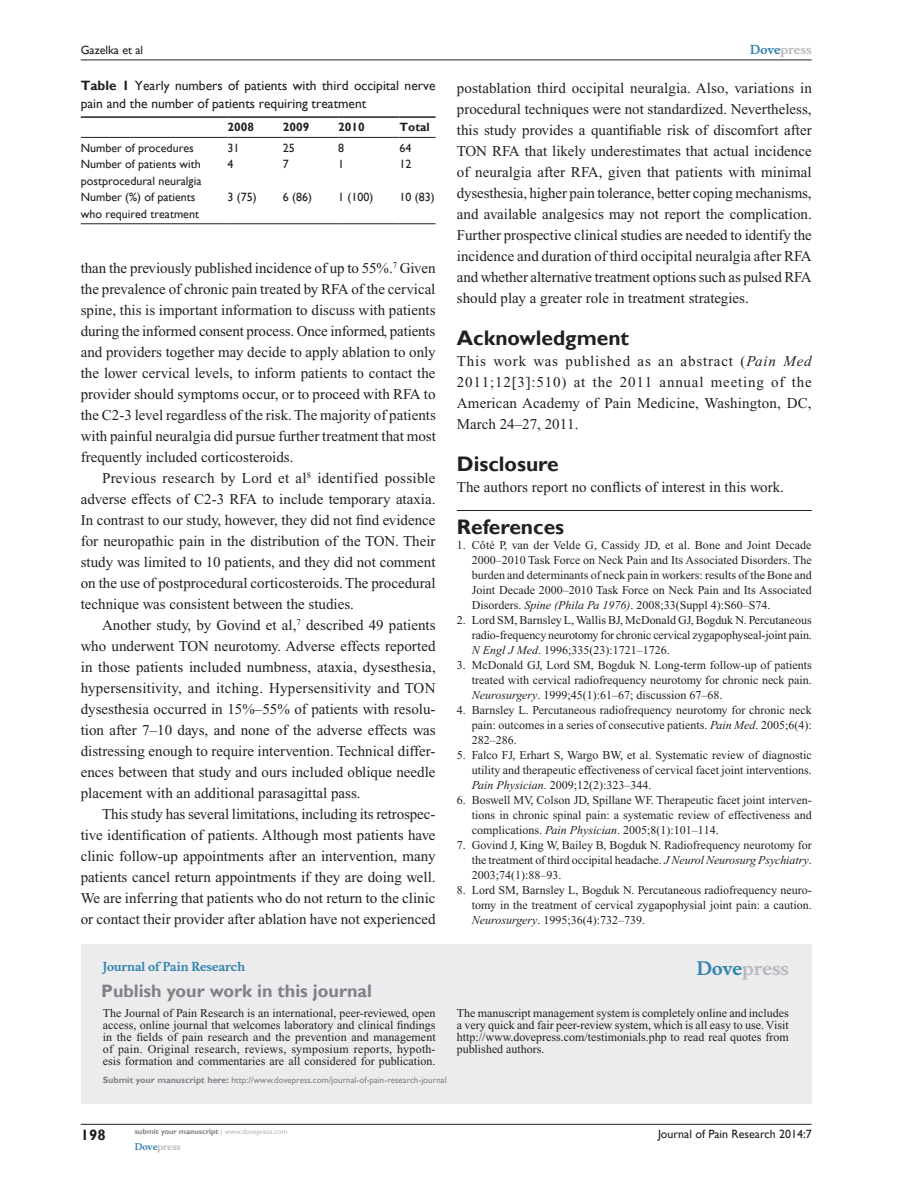
<style>
.page{position:relative;width:918px;height:1188px;background:#fff}
.page>*{position:absolute;margin:0;border:0;box-sizing:border-box;transform-origin:0 0}
.RefH{font:700 21px "Gill Sans";color:#231f20}
.PromBx-H1{font:700 18px "Gill Sans";color:#808285}
.PromBx-Brand{font:700 18px "Musee";color:#b8b9bc}
.Tx{font:15px/21px "Times New Roman";color:#231f20;text-align:justify}
.TxF{font:15px/21px "Times New Roman";color:#231f20;text-align:justify}
.t1{font:700 15px "Gill Sans";color:#231f20}
.TN_TT{font:13.5px/18px "Gill Sans";color:#231f20}
.RefNL1{font:12px/15px "Times New Roman";color:#231f20;text-align:justify}
.PromBx-Tx{font:12px/12px "Times New Roman";color:#231f20;text-align:justify}
.TB{font:12px/16.5px "Gill Sans";color:#231f20}
.PromBx-JrnlName{font:700 12px "Musee";color:#3485ae}
.TCH{font:700 12px "Gill Sans";color:#231f20}
.t2{font:700 12px "Musee";color:#b8b9bc}
.PromBx-SubmitMssWebA{font:9px "Gill Sans";color:#808285}
.t3{font:700 9px "Musee";color:#b8b9bc}
.t4{font:700 7.5px "Gill Sans";color:#808285}
.s1{font-weight:700}
.s2{color:#3485ae}
.s3{font-style:italic}
.s4{font-weight:400;color:#b8b9bc}
</style>
<div class="page">
<div style="left:81px;top:944px;width:731px;height:159px;background:#ececee"></div>
<hr style="left:81px;top:1124px;width:731px;height:1px;background:#231f20">
<hr style="left:81px;top:60px;width:731px;height:1px;background:#231f20">
<hr style="left:457px;top:510px;width:355px;height:1px;background:#231f20">
<hr style="left:81px;top:137px;width:147px;height:1px;background:#231f20">
<hr style="left:228px;top:137px;width:55px;height:1px;background:#231f20">
<hr style="left:283px;top:137px;width:55px;height:1px;background:#231f20">
<hr style="left:338px;top:137px;width:62px;height:1px;background:#231f20">
<hr style="left:400px;top:137px;width:36px;height:1px;background:#231f20">
<hr style="left:81px;top:223px;width:147px;height:1px;background:#231f20">
<hr style="left:228px;top:223px;width:55px;height:1px;background:#231f20">
<hr style="left:283px;top:223px;width:55px;height:1px;background:#231f20">
<hr style="left:338px;top:223px;width:62px;height:1px;background:#231f20">
<hr style="left:400px;top:223px;width:36px;height:1px;background:#231f20">
<hr style="left:81px;top:116px;width:147px;height:2px;background:#231f20">
<hr style="left:228px;top:116px;width:55px;height:2px;background:#231f20">
<hr style="left:283px;top:116px;width:55px;height:2px;background:#231f20">
<hr style="left:338px;top:116px;width:62px;height:2px;background:#231f20">
<hr style="left:400px;top:116px;width:36px;height:2px;background:#231f20">
<p class="TB" style="left:81px;top:42px;width:64px">Gazelka et al</p>
<p class="TN_TT" style="left:81px;top:77px;width:356px"><span class="s1">Table 1</span> Yearly numbers of patients with third occipital nerve pain and the number of patients requiring treatment</p>
<p class="TCH" style="left:228px;top:120px;width:28px">2008</p>
<p class="TCH" style="left:283px;top:120px;width:28px">2009</p>
<p class="TCH" style="left:338px;top:120px;width:28px">2010</p>
<p class="TCH" style="left:400px;top:120px;width:32px">Total</p>
<p class="TB" style="left:81px;top:140px;width:115px">Number of procedures</p>
<p class="TB" style="left:228px;top:140px;width:13px">31</p>
<p class="TB" style="left:283px;top:140px;width:13px">25</p>
<p class="TB" style="left:338px;top:140px;width:7px">8</p>
<p class="TB" style="left:400px;top:140px;width:13px">64</p>
<p class="TB" style="left:81px;top:156px;width:122px">Number of patients with postprocedural neuralgia</p>
<p class="TB" style="left:228px;top:156px;width:7px">4</p>
<p class="TB" style="left:283px;top:156px;width:7px">7</p>
<p class="TB" style="left:338px;top:156px;width:7px">1</p>
<p class="TB" style="left:400px;top:156px;width:13px">12</p>
<p class="TB" style="left:81px;top:189px;width:120px">Number (%) of patients who required treatment</p>
<p class="TB" style="left:228px;top:189px;width:31px">3 (75)</p>
<p class="TB" style="left:283px;top:189px;width:31px">6 (86)</p>
<p class="TB" style="left:338px;top:189px;width:37px">1 (100)</p>
<p class="TB" style="left:400px;top:189px;width:37px">10 (83)</p>
<p class="TxF" style="left:81px;top:257px;width:357px">than the previously published incidence of up to 55%.<sup>7</sup> Given the prevalence of chronic pain treated by RFA of the cervical spine, this is important information to discuss with patients during the informed consent process. Once informed, patients and providers together may decide to apply ablation to only the lower cervical levels, to inform patients to contact the provider should symptoms occur, or to proceed with RFA to the C2-3 level regardless of the risk. The majority of patients with painful neuralgia did pursue further treatment that most frequently included corticosteroids.</p>
<p class="Tx" style="left:81px;top:467px;width:356px;text-indent:21px">Previous research by Lord et al<sup>8</sup> identified possible adverse effects of C2-3 RFA to include temporary ataxia.<br>In contrast to our study, however, they did not find evidence for neuropathic pain in the distribution of the TON. Their study was limited to 10 patients, and they did not comment on the use of postprocedural corticosteroids. The procedural technique was consistent between the studies.</p>
<p class="Tx" style="left:81px;top:614px;width:357px;text-indent:21px">Another study, by Govind et al,<sup>7</sup> described 49 patients who underwent TON neurotomy. Adverse effects reported in those patients included numbness, ataxia, dysesthesia, hypersensitivity, and itching. Hypersensitivity and TON dysesthesia occurred in 15%–55% of patients with resolu&shy;tion after 7–10 days, and none of the adverse effects was distressing enough to require intervention. Technical differ&shy;ences between that study and ours included oblique needle placement with an additional parasagittal pass.</p>
<p class="Tx" style="left:81px;top:803px;width:356px;text-indent:21px">This study has several limitations, including its retrospec&shy;tive identification of patients. Although most patients have clinic follow-up appointments after an intervention, many patients cancel return appointments if they are doing well.<br>We are inferring that patients who do not return to the clinic or contact their provider after ablation have not experienced</p>
<p class="PromBx-JrnlName" style="left:103px;top:959px;width:144px">Journal of Pain Research</p>
<p class="PromBx-H1" style="left:101px;top:980px;width:272px">Publish your work in this journal</p>
<p class="t2" style="left:750px;top:43px;width:63px"><span class="s2">Dove</span>press</p>
<p class="Tx" style="left:457px;top:77px;width:357px">postablation third occipital neuralgia. Also, variations in procedural techniques were not standardized. Nevertheless, this study provides a quantifiable risk of discomfort after TON RFA that likely underestimates that actual incidence of neuralgia after RFA, given that patients with minimal dysesthesia, higher pain tolerance, better coping mechanisms, and available analgesics may not report the complication.<br>Further prospective clinical studies are needed to identify the incidence and duration of third occipital neuralgia after RFA and whether alternative treatment options such as pulsed RFA should play a greater role in treatment strategies.</p>
<h1 class="RefH" style="left:457px;top:325px;width:174px">Acknowledgment</h1>
<p class="TxF" style="left:457px;top:350px;width:356px">This work was published as an abstract (<span class="s3">Pain Med </span>2011;12[3]:510) at the 2011 annual meeting of the American Academy of Pain Medicine, Washington, DC, March 24–27, 2011.</p>
<h1 class="RefH" style="left:457px;top:451px;width:103px">Disclosure</h1>
<p class="TxF" style="left:457px;top:476px;width:329px">The authors report no conflicts of interest in this work.</p>
<p class="RefH" style="left:457px;top:514px;width:109px">References</p>
<p class="RefNL1" style="left:472px;top:537px;width:342px;text-indent:-15px">1. Côté P, van der Velde G, Cassidy JD, et al. Bone and Joint Decade 2000–2010 Task Force on Neck Pain and Its Associated Disorders. The burden and determinants of neck pain in workers: results of the Bone and Joint Decade 2000–2010 Task Force on Neck Pain and Its Associated Disorders. <span class="s3">Spine (Phila Pa 1976)</span>. 2008;33(Suppl 4):S60–S74.</p>
<p class="RefNL1" style="left:472px;top:612px;width:341px;text-indent:-15px">2. Lord SM, Barnsley L, Wallis BJ, McDonald GJ, Bogduk N. Percutaneous radio-frequency neurotomy for chronic cervical zygapophyseal-joint pain.<br><span class="s3">N Engl J Med</span>. 1996;335(23):1721–1726.</p>
<p class="RefNL1" style="left:472px;top:657px;width:341px;text-indent:-15px">3. McDonald GJ, Lord SM, Bogduk N. Long-term follow-up of patients treated with cervical radiofrequency neurotomy for chronic neck pain.<br><span class="s3">Neurosurgery</span>. 1999;45(1):61–67; discussion 67–68.</p>
<p class="RefNL1" style="left:472px;top:702px;width:341px;text-indent:-15px">4. Barnsley L. Percutaneous radiofrequency neurotomy for chronic neck pain: outcomes in a series of consecutive patients. <span class="s3">Pain Med</span>. 2005;6(4):<br>282–286.</p>
<p class="RefNL1" style="left:472px;top:747px;width:341px;text-indent:-15px">5. Falco FJ, Erhart S, Wargo BW, et al. Systematic review of diagnostic utility and therapeutic effectiveness of cervical facet joint interventions.<br><span class="s3">Pain Physician</span>. 2009;12(2):323–344.</p>
<p class="RefNL1" style="left:472px;top:792px;width:341px;text-indent:-15px">6. Boswell MV, Colson JD, Spillane WF. Therapeutic facet joint interven&shy;tions in chronic spinal pain: a systematic review of effectiveness and complications. <span class="s3">Pain Physician</span>. 2005;8(1):101–114.</p>
<p class="RefNL1" style="left:472px;top:837px;width:341px;text-indent:-15px">7. Govind J, King W, Bailey B, Bogduk N. Radiofrequency neurotomy for the treatment of third occipital headache. <span class="s3">J Neurol Neurosurg Psychiatry</span>.<br>2003;74(1):88–93.</p>
<p class="RefNL1" style="left:472px;top:882px;width:341px;text-indent:-15px">8. Lord SM, Barnsley L, Bogduk N. Percutaneous radiofrequency neuro&shy;tomy in the treatment of cervical zygapophysial joint pain: a caution.<br><span class="s3">Neurosurgery</span>. 1995;36(4):732–739.</p>
<p class="PromBx-Brand" style="left:697px;top:958px;width:94px"><span class="s2">Dove</span>press</p>
<p class="PromBx-Tx" style="left:103px;top:1007px;width:335px">The Journal of Pain Research is an international, peer-reviewed, open access, online journal that welcomes laboratory and clinical findings in the fields of pain research and the prevention and management of pain. Original research, reviews, symposium reports, hypoth&shy;esis formation and commentaries are all considered for publication.</p>
<p class="PromBx-Tx" style="left:457px;top:1007px;width:333px">The manuscript management system is completely online and includes a very quick and fair peer-review system, which is all easy to use. Visit http://www.dovepress.com/testimonials.php to read real quotes from published authors.</p>
<p class="PromBx-SubmitMssWebA" style="left:103px;top:1075px;width:345px"><span class="s1">Submit your manuscript here:</span> http://www.dovepress.com/journal-of-pain-research-journal</p>
<p class="t1" style="left:81px;top:1126px;width:26px">198</p>
<p class="t4" style="left:135px;top:1127px;width:154px">submit your manuscript <span class="s4">| www.dovepress.com</span></p>
<p class="t3" style="left:135px;top:1141px;width:48px"><span class="s2">Dove</span>press</p>
<p class="TB" style="left:658px;top:1126px;width:155px">Journal of Pain Research 2014:7</p>
</div>
